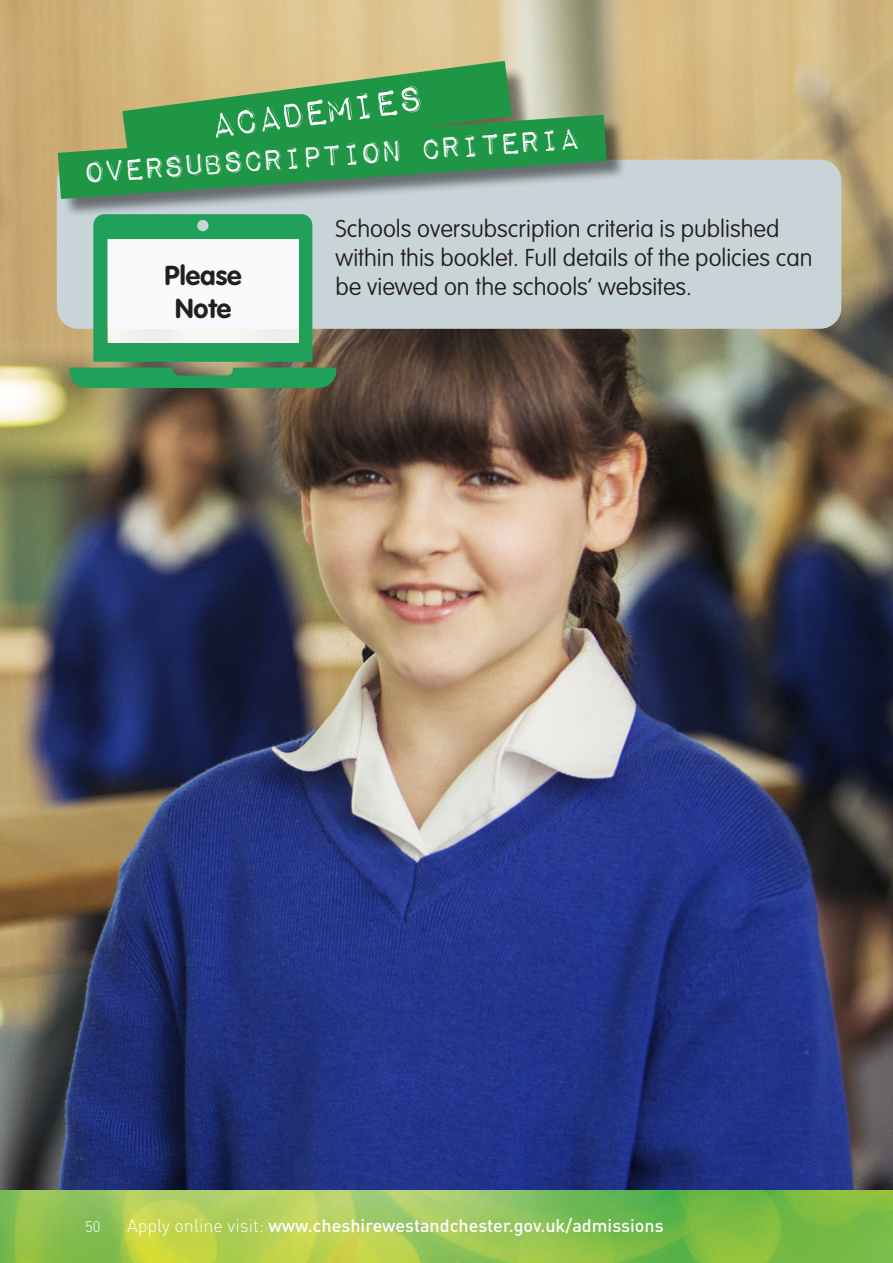
<style>
.page{position:relative;width:893px;height:1263px;background:#fff}
.page>*{position:absolute;margin:0;border:0;box-sizing:border-box;transform-origin:0 0}
.t1{font:47.55px "Impact Label Reversed";color:#fff}
.t2{font:39.6px "Impact Label Reversed";color:#fff}
.t3{font:700 27px/32.4px "VAG Rounded";color:#231f20;text-align:center}
.t4{font:100 24px/28.8px "VAG Rounded";color:#231f20}
.t5{font:500 18px "DIN";color:#fff}
.t6{font:300 15px "DIN";color:#fff}
.s1{font-weight:300}
</style>
<div class="page">
<img style="left:0;top:0;width:893px;height:1263px">
<div style="left:57px;top:160px;width:784px;height:169px;background:#c9d4d9;border-radius:21px"></div>
<img style="left:120px;top:59px;width:421px;height:54px">
<svg style="left:122px;top:61px;width:390px;height:52px"></svg>
<img style="left:56px;top:113px;width:575px;height:110px">
<svg style="left:58px;top:115px;width:549px;height:84px;fill:#1f9646"></svg>
<svg style="left:69px;top:368px;width:267px;height:20px"></svg>
<div style="left:93px;top:214px;width:219px;height:148px;background:#20a05a"></div>
<div style="left:108px;top:239px;width:191px;height:104px;background:#fff"></div>
<h1 class="t1" style="left:206px;top:103px;width:219px;rotate:-7deg">Academies</h1>
<h2 class="t2" style="left:82px;top:154px;width:501px;rotate:-4deg">Oversubscription Criteria</h2>
<p class="t4" style="left:336px;top:216px;width:478px">Schools oversubscription criteria is published within this booklet. Full details of the policies can be viewed on the schools’ websites.</p>
<p class="t3" style="left:165px;top:262px;width:79px">Please<br>Note</p>
<p class="t6" style="left:85px;top:1221px;width:17px">50</p>
<p class="t5" style="left:127px;top:1219px;width:538px"><span class="s1">Apply online visit:</span> www.cheshirewestandchester.gov.uk/admissions</p>
</div>
